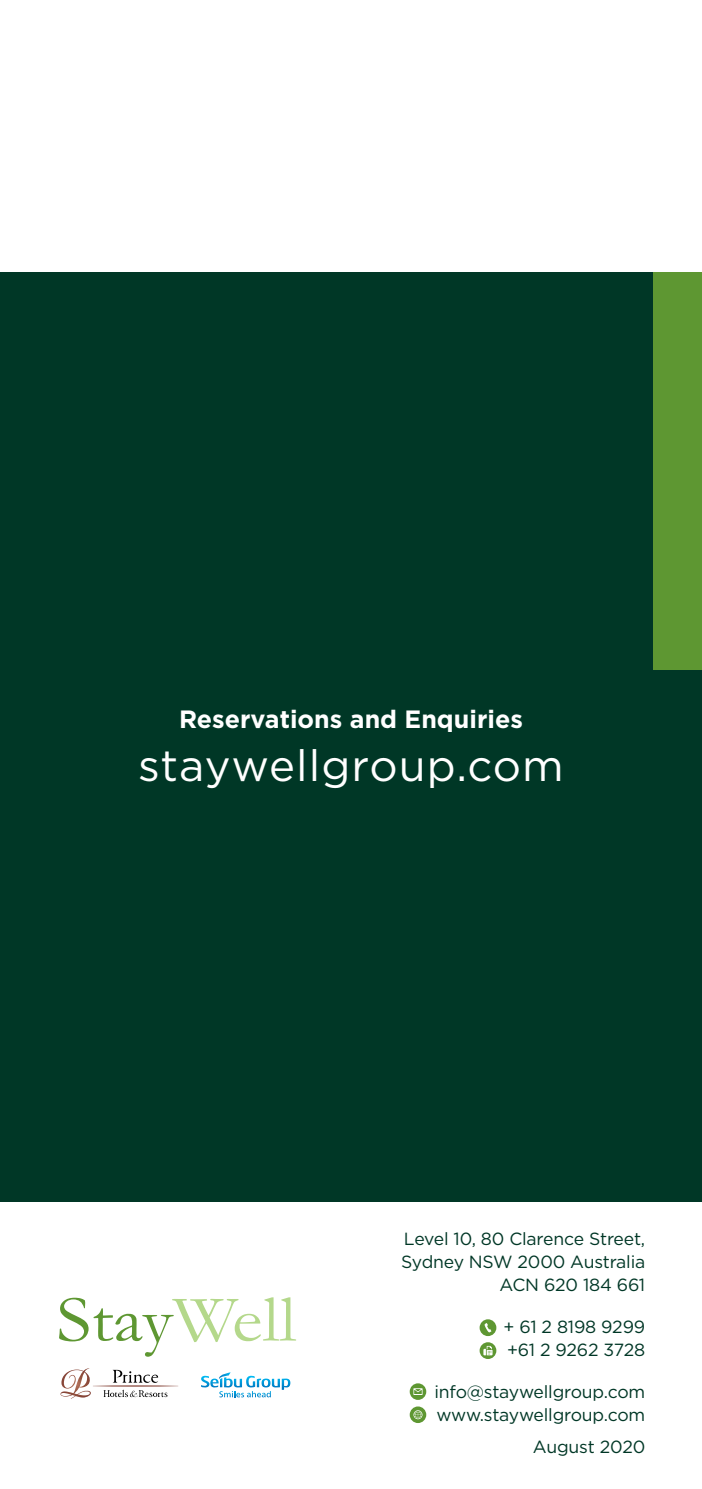
<style>
.page{position:relative;width:702px;height:1489px;background:#fff}
.page>*{position:absolute;margin:0;border:0;box-sizing:border-box;transform-origin:0 0}
.t1{font:43.75px "Gotham";letter-spacing:.025em;color:#fff}
.t2{font:700 25px "Gotham";color:#fff}
.t3{font:17.5px/22.8px "Gotham";letter-spacing:-.01em;color:#003726}
</style>
<div class="page">
<div style="left:0;top:272px;width:702px;height:930px;background:#003726"></div>
<div style="left:653px;top:272px;width:49px;height:397px;background:#5e9732"></div>
<div style="left:479px;top:1319px;width:17px;height:16px;background:#5e9732;border-radius:50%"></div>
<svg style="left:484px;top:1323px;width:7px;height:9px"></svg>
<svg style="left:479px;top:1342px;width:17px;height:16px"></svg>
<svg style="left:409px;top:1383px;width:17px;height:16px"></svg>
<svg style="left:413px;top:1388px;width:9px;height:6px"></svg>
<svg style="left:409px;top:1406px;width:17px;height:16px"></svg>
<svg style="left:413px;top:1409px;width:9px;height:10px"></svg>
<svg style="left:483px;top:1345px;width:9px;height:10px"></svg>
<svg style="left:60px;top:1368px;width:118px;height:30px"></svg>
<svg style="left:201px;top:1372px;width:89px;height:25px"></svg>
<svg style="left:59px;top:1297px;width:237px;height:59px"></svg>
<h2 class="t2" style="left:179px;top:702px;width:345px">Reservations and Enquiries</h2>
<h1 class="t1" style="left:138px;top:737px;width:427px">staywellgroup.com</h1>
<p class="t3" style="left:401px;top:1227px;width:246px;text-align:right">Level 10, 80 Clarence Street,<br>Sydney NSW 2000 Australia<br>ACN 620 184 661</p>
<p class="t3" style="left:503px;top:1314px;width:143px">+ 61 2 8198 9299 +61 2 9262 3728</p>
<p class="t3" style="left:434px;top:1379px;width:212px">info@staywellgroup.com www.staywellgroup.com</p>
<p class="t3" style="left:533px;top:1434px;width:114px">August 2020</p>
</div>
